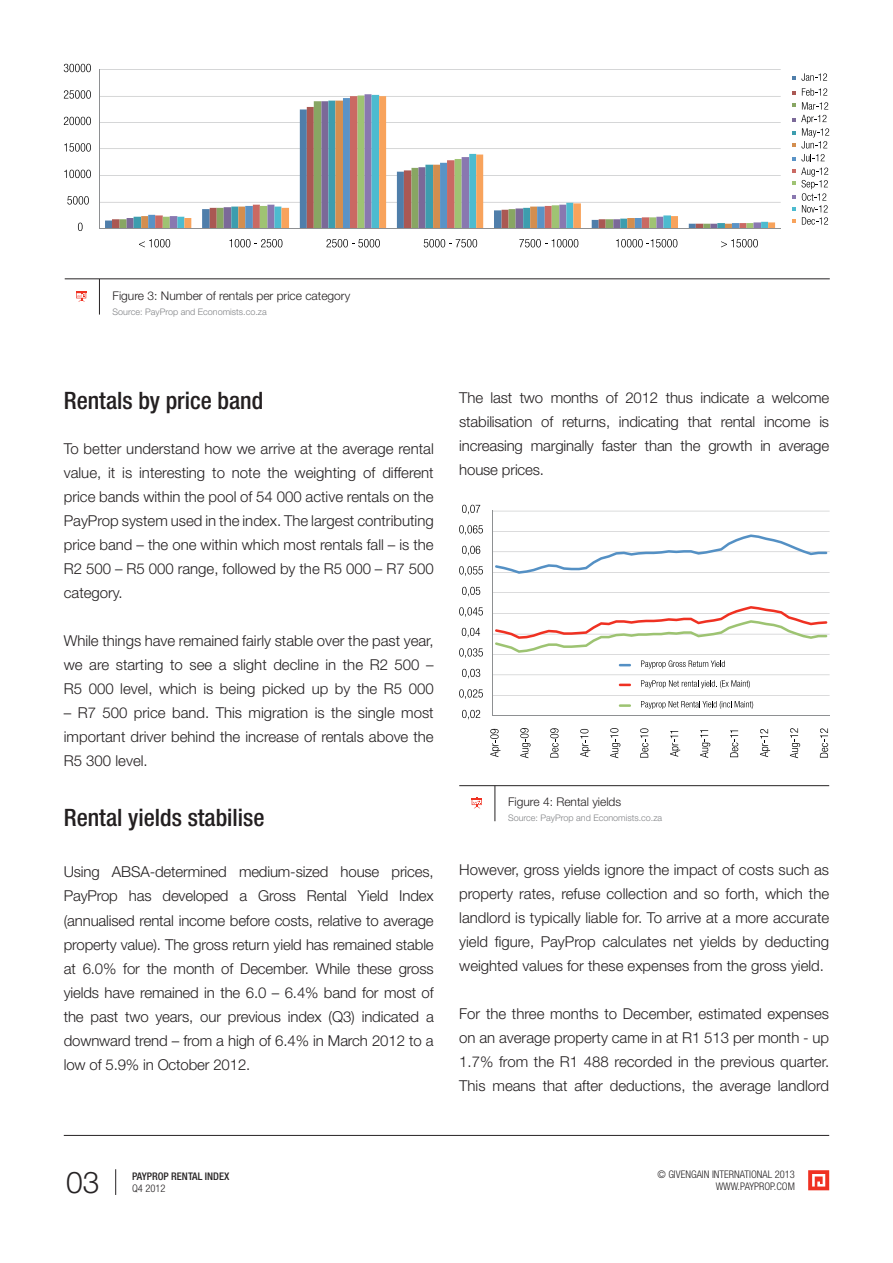
<style>
.page{position:relative;width:893px;height:1263px;background:#fff}
.page>*{position:absolute;margin:0;border:0;box-sizing:border-box;transform-origin:0 0}
.t1{font:300 30px "Helvetica Neue LT Std";color:#262324}
.Body_Copy{font:500 condensed 24px "Helvetica Neue LT Std";color:#231f20}
.Body_Copy-2{font:300 15px/24px "Helvetica Neue LT Std";color:#231f20;text-align:justify}
.Body_Copy-3{font:300 12px "Helvetica Neue LT Std";color:#231f20}
.t2{font:300 condensed 10.5px/12.6px "Helvetica Neue LT Std";color:#262324;text-align:right}
.t3{font:500 condensed 10.5px "Helvetica Neue LT Std";color:#262324}
.Body_Copy-4{font:300 9px "Helvetica Neue LT Std";color:#808285}
</style>
<div class="page">
<hr style="left:64px;top:1135px;width:765px;height:1px;background:#262324">
<svg style="left:115px;top:1169px;width:1px;height:26px"></svg>
<svg style="left:808px;top:1170px;width:21px;height:20px"></svg>
<svg style="left:76px;top:291px;width:10px;height:11px"></svg>
<hr style="left:99px;top:279px;width:1px;height:36px;background:#262324">
<hr style="left:459px;top:785px;width:370px;height:1px;background:#262324">
<svg style="left:472px;top:798px;width:10px;height:10px"></svg>
<hr style="left:495px;top:786px;width:1px;height:35px;background:#262324">
<hr style="left:493px;top:695px;width:337px;height:1px;background:#8e9092">
<hr style="left:493px;top:675px;width:337px;height:1px;background:#8e9092">
<hr style="left:493px;top:654px;width:337px;height:1px;background:#8e9092">
<hr style="left:493px;top:634px;width:337px;height:1px;background:#8e9092">
<hr style="left:493px;top:613px;width:337px;height:1px;background:#8e9092">
<hr style="left:493px;top:592px;width:337px;height:1px;background:#8e9092">
<hr style="left:493px;top:572px;width:337px;height:1px;background:#8e9092">
<hr style="left:493px;top:552px;width:337px;height:1px;background:#8e9092">
<hr style="left:493px;top:531px;width:337px;height:1px;background:#8e9092">
<hr style="left:493px;top:511px;width:337px;height:1px;background:#8e9092">
<hr style="left:492px;top:511px;width:1px;height:205px;background:#8e9092">
<hr style="left:493px;top:716px;width:337px;height:1px;background:#8e9092">
<svg style="left:495px;top:534px;width:332px;height:40px"></svg>
<svg style="left:495px;top:606px;width:332px;height:47px"></svg>
<svg style="left:462px;top:710px;width:18px;height:9px"></svg>
<svg style="left:459px;top:689px;width:24px;height:10px"></svg>
<svg style="left:462px;top:669px;width:18px;height:9px"></svg>
<svg style="left:459px;top:648px;width:24px;height:10px"></svg>
<svg style="left:462px;top:628px;width:18px;height:9px"></svg>
<svg style="left:459px;top:607px;width:24px;height:10px"></svg>
<svg style="left:462px;top:587px;width:18px;height:9px"></svg>
<svg style="left:459px;top:566px;width:24px;height:10px"></svg>
<svg style="left:462px;top:546px;width:18px;height:9px"></svg>
<svg style="left:459px;top:525px;width:24px;height:10px"></svg>
<svg style="left:462px;top:505px;width:18px;height:9px"></svg>
<svg style="left:490px;top:729px;width:10px;height:28px"></svg>
<svg style="left:520px;top:728px;width:10px;height:30px"></svg>
<svg style="left:550px;top:728px;width:8px;height:29px"></svg>
<svg style="left:580px;top:729px;width:10px;height:28px"></svg>
<svg style="left:610px;top:728px;width:10px;height:30px"></svg>
<svg style="left:640px;top:728px;width:8px;height:29px"></svg>
<svg style="left:670px;top:731px;width:10px;height:26px"></svg>
<svg style="left:700px;top:730px;width:10px;height:28px"></svg>
<svg style="left:730px;top:730px;width:8px;height:27px"></svg>
<svg style="left:760px;top:729px;width:10px;height:28px"></svg>
<svg style="left:790px;top:728px;width:10px;height:30px"></svg>
<svg style="left:820px;top:728px;width:8px;height:29px"></svg>
<svg style="left:619px;top:664px;width:12px;height:2px"></svg>
<svg style="left:641px;top:660px;width:84px;height:8px"></svg>
<svg style="left:619px;top:684px;width:12px;height:2px"></svg>
<svg style="left:641px;top:680px;width:109px;height:8px"></svg>
<svg style="left:619px;top:704px;width:12px;height:3px"></svg>
<svg style="left:641px;top:701px;width:112px;height:8px"></svg>
<hr style="left:65px;top:279px;width:765px;height:1px;background:#262324">
<hr style="left:99px;top:202px;width:682px;height:1px;background:#8e9092">
<hr style="left:99px;top:175px;width:682px;height:1px;background:#8e9092">
<hr style="left:99px;top:149px;width:682px;height:1px;background:#8e9092">
<hr style="left:99px;top:122px;width:682px;height:1px;background:#8e9092">
<hr style="left:99px;top:96px;width:682px;height:1px;background:#8e9092">
<hr style="left:99px;top:69px;width:682px;height:1px;background:#8e9092">
<svg style="left:184px;top:96px;width:591px;height:132px"></svg>
<hr style="left:99px;top:70px;width:1px;height:158px;background:#8e9092">
<hr style="left:100px;top:228px;width:681px;height:1px;background:#8e9092">
<svg style="left:78px;top:223px;width:5px;height:8px"></svg>
<svg style="left:67px;top:196px;width:22px;height:9px"></svg>
<svg style="left:64px;top:170px;width:27px;height:8px"></svg>
<svg style="left:64px;top:143px;width:27px;height:9px"></svg>
<svg style="left:64px;top:117px;width:27px;height:8px"></svg>
<svg style="left:64px;top:90px;width:27px;height:9px"></svg>
<svg style="left:64px;top:64px;width:27px;height:8px"></svg>
<svg style="left:139px;top:239px;width:31px;height:8px"></svg>
<svg style="left:229px;top:239px;width:53px;height:8px"></svg>
<svg style="left:326px;top:239px;width:54px;height:8px"></svg>
<svg style="left:424px;top:239px;width:53px;height:8px"></svg>
<svg style="left:519px;top:239px;width:59px;height:8px"></svg>
<svg style="left:616px;top:239px;width:61px;height:8px"></svg>
<svg style="left:721px;top:239px;width:37px;height:8px"></svg>
<svg style="left:792px;top:73px;width:35px;height:8px"></svg>
<svg style="left:792px;top:91px;width:4px;height:3px"></svg>
<svg style="left:802px;top:88px;width:25px;height:8px"></svg>
<svg style="left:792px;top:102px;width:37px;height:46px"></svg>
<svg style="left:792px;top:154px;width:33px;height:7px"></svg>
<svg style="left:792px;top:168px;width:36px;height:57px"></svg>
<p class="Body_Copy-3" style="left:113px;top:288px;width:239px">Figure 3: Number of rentals per price category</p>
<p class="Body_Copy-4" style="left:113px;top:306px;width:156px">Source: PayProp and Economists.co.za</p>
<p class="Body_Copy" style="left:64px;top:387px;width:201px">Rentals by price band</p>
<p class="Body_Copy-2" style="left:64px;top:437px;width:371px">To better understand how we arrive at the average rental value, it is interesting to note the weighting of different price bands within the pool of 54 000 active rentals on the PayProp system used in the index. The largest contributing price band – the one within which most rentals fall – is the R2 500 – R5 000 range, followed by the R5 000 – R7 500 category.</p>
<p class="Body_Copy-2" style="left:64px;top:629px;width:371px">While things have remained fairly stable over the past year, we are starting to see a slight decline in the R2 500 – R5 000 level, which is being picked up by the R5 000</p>
<p class="Body_Copy-2" style="left:64px;top:701px;width:371px">– R7 500 price band. This migration is the single most important driver behind the increase of rentals above the R5 300 level.</p>
<p class="Body_Copy" style="left:64px;top:804px;width:202px">Rental yields stabilise</p>
<p class="Body_Copy-2" style="left:64px;top:860px;width:371px">Using ABSA-determined medium-sized house prices, PayProp has developed a Gross Rental Yield Index (annualised rental income before costs, relative to average property value). The gross return yield has remained stable at 6.0% for the month of December. While these gross yields have remained in the 6.0 – 6.4% band for most of the past two years, our previous index (Q3) indicated a downward trend – from a high of 6.4% in March 2012 to a low of 5.9% in October 2012.</p>
<p class="Body_Copy-2" style="left:459px;top:385px;width:371px">The last two months of 2012 thus indicate a welcome stabilisation of returns, indicating that rental income is increasing marginally faster than the growth in average house prices.</p>
<p class="Body_Copy-3" style="left:508px;top:795px;width:115px">Figure 4: Rental yields</p>
<p class="Body_Copy-4" style="left:508px;top:812px;width:156px">Source: PayProp and Economists.co.za</p>
<p class="Body_Copy-2" style="left:459px;top:857px;width:371px">However, gross yields ignore the impact of costs such as property rates, refuse collection and so forth, which the landlord is typically liable for. To arrive at a more accurate yield figure, PayProp calculates net yields by deducting weighted values for these expenses from the gross yield.</p>
<p class="Body_Copy-2" style="left:459px;top:1001px;width:371px">For the three months to December, estimated expenses on an average property came in at R1 513 per month - up 1.7% from the R1 488 recorded in the previous quarter.<br>This means that after deductions, the average landlord</p>
<h1 class="t1" style="left:66px;top:1164px;width:35px">03</h1>
<p class="t3" style="left:132px;top:1169px;width:99px">PAYPROP RENTAL INDEX</p>
<p class="t2" style="left:132px;top:1182px;width:35px">Q4 2012</p>
<p class="t2" style="left:657px;top:1167px;width:139px">© GIVENGAIN INTERNATIONAL 2013<br>WWW.PAYPROP.COM</p>
</div>
